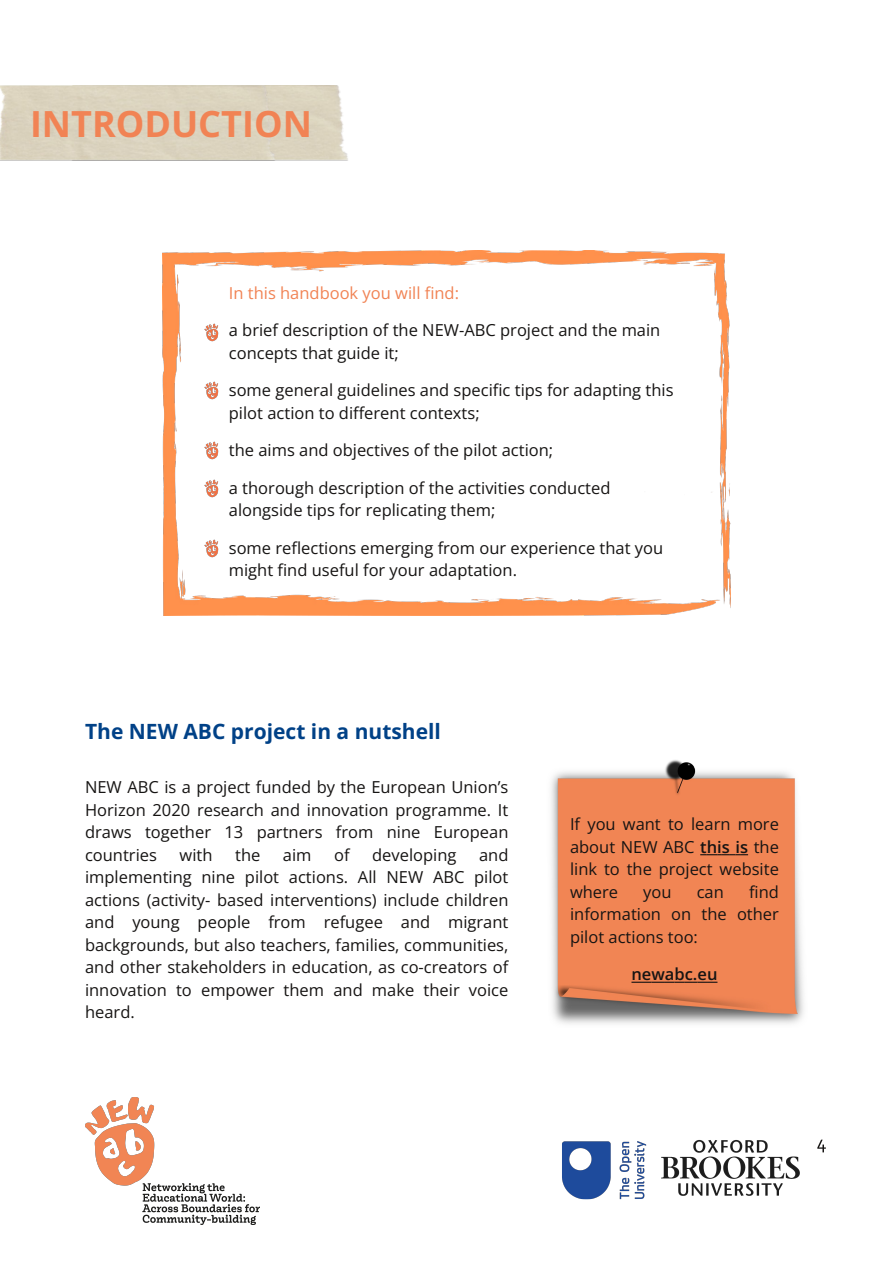
<style>
.page{position:relative;width:893px;height:1263px;background:#fff}
.page>*{position:absolute;margin:0;border:0;box-sizing:border-box;transform-origin:0 0}
.t1{font:700 36px "Open Sans";color:#f18354}
.t2{font:700 21px "Open Sans";color:#004187}
.t3{font:16.5px/22.5px "Open Sans";color:#161413;text-align:justify}
.t4{font:16.5px "Open Sans";color:#f18354}
.t5{font:600 16.5px "Open Sans";color:#161413}
.s1{font-weight:600}
</style>
<div class="page">
<img style="left:85px;top:1097px;width:174px;height:128px">
<svg style="left:817px;top:1140px;width:9px;height:12px"></svg>
<img style="left:562px;top:1141px;width:85px;height:59px">
<img style="left:661px;top:1140px;width:138px;height:56px">
<img style="left:278px;top:85px;width:70px;height:76px">
<img style="left:551px;top:760px;width:253px;height:264px">
<svg style="left:700px;top:854px;width:48px;height:1px"></svg>
<svg style="left:631px;top:982px;width:86px;height:1px"></svg>
<img style="left:163px;top:251px;width:567px;height:364px">
<img style="left:203px;top:323px;width:16px;height:19px">
<img style="left:203px;top:382px;width:16px;height:18px">
<img style="left:203px;top:442px;width:16px;height:18px">
<img style="left:203px;top:479px;width:16px;height:19px">
<img style="left:203px;top:539px;width:16px;height:19px">
<h1 class="t1" style="left:30px;top:98px;width:283px">INTRODUCTION</h1>
<p class="t4" style="left:229px;top:281px;width:232px">In this handbook you will find:</p>
<p class="t3" style="left:229px;top:318px;width:433px">a brief description of the NEW-ABC project and the main concepts that guide it;</p>
<p class="t3" style="left:229px;top:378px;width:446px">some general guidelines and specific tips for adapting this pilot action to different contexts;</p>
<p class="t3" style="left:229px;top:438px;width:326px">the aims and objectives of the pilot action;</p>
<p class="t3" style="left:229px;top:476px;width:383px">a thorough description of the activities conducted alongside tips for replicating them;</p>
<p class="t3" style="left:229px;top:536px;width:436px">some reflections emerging from our experience that you might find useful for your adaptation.</p>
<p class="t2" style="left:85px;top:716px;width:357px">The NEW ABC project in a nutshell</p>
<p class="t3" style="left:85px;top:775px;width:425px">NEW ABC is a project funded by the European Union’s Horizon 2020 research and innovation programme. It draws together 13 partners from nine European countries</p>
<p class="t3" style="left:180px;top:843px;width:34px">with</p>
<p class="t3" style="left:235px;top:843px;width:27px">the</p>
<p class="t3" style="left:283px;top:843px;width:30px">aim</p>
<p class="t3" style="left:334px;top:843px;width:17px">of</p>
<p class="t3" style="left:372px;top:843px;width:86px">developing</p>
<p class="t3" style="left:85px;top:843px;width:425px;text-indent:394px">and implementing nine pilot actions. All NEW ABC pilot actions (activity- based interventions) include children and young people from refugee and migrant backgrounds, but also teachers, families, communities, and other stakeholders in education, as co-creators of innovation to empower them and make their voice heard.</p>
<p class="t3" style="left:570px;top:812px;width:210px">If you want to learn more about NEW ABC <span class="s1">this is</span> the link to the project website where</p>
<p class="t3" style="left:570px;top:880px;width:210px;text-indent:179px">find information on the other pilot actions too:</p>
<p class="t5" style="left:631px;top:963px;width:87px">newabc.eu</p>
<p class="t3" style="left:643px;top:880px;width:30px">you</p>
<p class="t3" style="left:697px;top:880px;width:29px">can</p>
</div>
